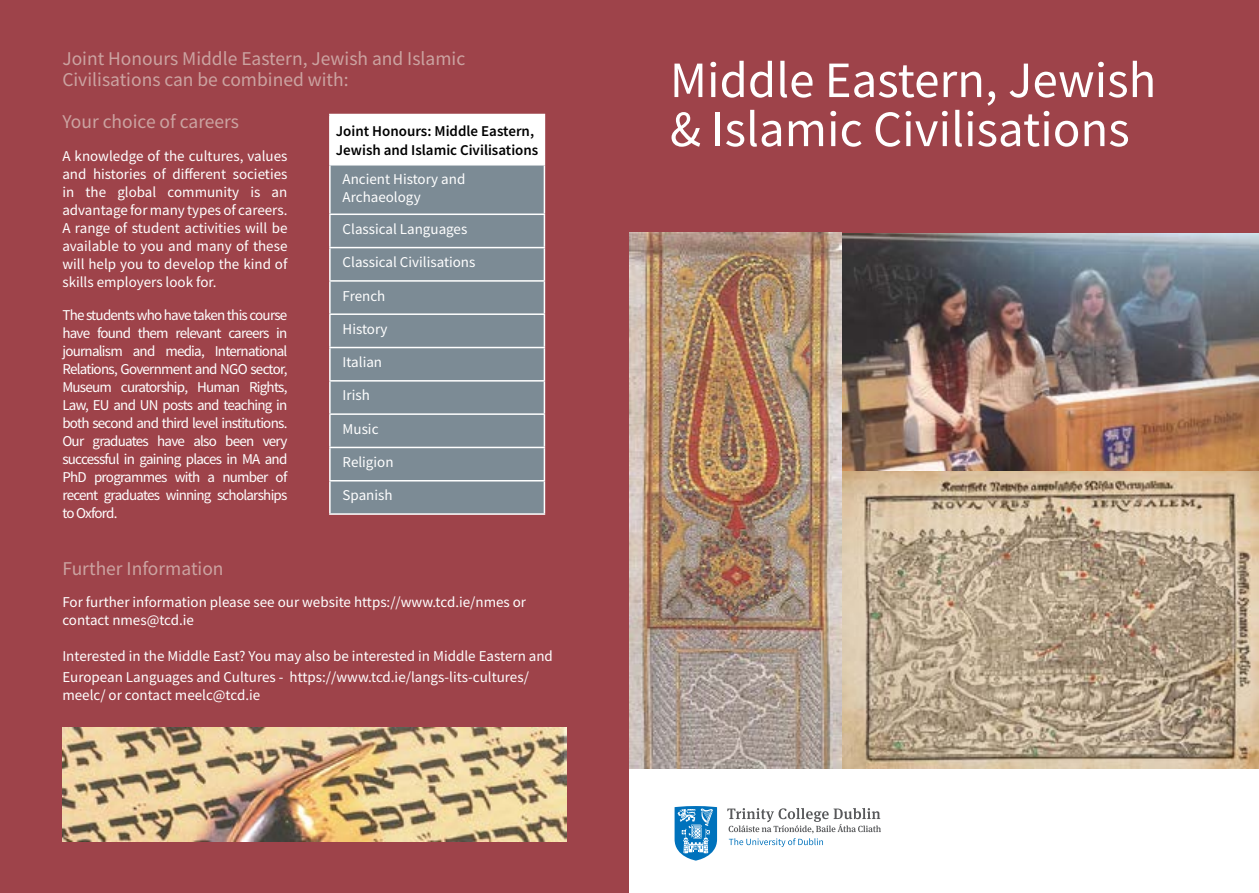
<style>
.page{position:relative;width:1259px;height:893px;background:#fff}
.page>*{position:absolute;margin:0;border:0;box-sizing:border-box;transform-origin:0 0}
.t1{font:51px/49.1px "Source Sans Pro";color:#fff}
.t2{font:19.5px/21px "Source Sans Pro";color:#cba3a1}
.t3{font:15px/18px "Source Sans Pro";color:#fff}
.t4{font:600 15px/19.5px "Source Sans Pro";color:#000}
.t5{font:13.5px "Minion Pro";letter-spacing:.005em;color:#fff}
</style>
<div class="page">
<div style="left:0;top:0;width:630px;height:893px;background:#9e434a"></div>
<div style="left:629px;top:769px;width:630px;height:124px;background:#fff"></div>
<div style="left:330px;top:114px;width:214px;height:51px;background:#fff"></div>
<div style="left:331px;top:166px;width:213px;height:347px;background:#7c8b95"></div>
<hr style="left:329px;top:114px;width:216px;height:1px;background:#fff">
<hr style="left:329px;top:115px;width:2px;height:49px;background:#fff">
<hr style="left:544px;top:115px;width:1px;height:49px;background:#fff">
<hr style="left:329px;top:164px;width:216px;height:2px;background:#fff">
<hr style="left:329px;top:166px;width:2px;height:48px;background:#fff">
<hr style="left:544px;top:166px;width:1px;height:48px;background:#fff">
<hr style="left:329px;top:214px;width:216px;height:1px;background:#fff">
<hr style="left:329px;top:215px;width:2px;height:32px;background:#fff">
<hr style="left:544px;top:215px;width:1px;height:32px;background:#fff">
<hr style="left:329px;top:247px;width:216px;height:1px;background:#fff">
<hr style="left:329px;top:248px;width:2px;height:32px;background:#fff">
<hr style="left:544px;top:248px;width:1px;height:32px;background:#fff">
<hr style="left:329px;top:280px;width:216px;height:2px;background:#fff">
<hr style="left:329px;top:282px;width:2px;height:31px;background:#fff">
<hr style="left:544px;top:282px;width:1px;height:31px;background:#fff">
<hr style="left:329px;top:313px;width:216px;height:2px;background:#fff">
<hr style="left:329px;top:315px;width:2px;height:32px;background:#fff">
<hr style="left:544px;top:315px;width:1px;height:32px;background:#fff">
<hr style="left:329px;top:347px;width:216px;height:1px;background:#fff">
<hr style="left:329px;top:348px;width:2px;height:32px;background:#fff">
<hr style="left:544px;top:348px;width:1px;height:32px;background:#fff">
<hr style="left:329px;top:380px;width:216px;height:2px;background:#fff">
<hr style="left:329px;top:382px;width:2px;height:31px;background:#fff">
<hr style="left:544px;top:382px;width:1px;height:31px;background:#fff">
<hr style="left:329px;top:413px;width:216px;height:2px;background:#fff">
<hr style="left:329px;top:415px;width:2px;height:32px;background:#fff">
<hr style="left:544px;top:415px;width:1px;height:32px;background:#fff">
<hr style="left:329px;top:447px;width:216px;height:1px;background:#fff">
<hr style="left:329px;top:448px;width:2px;height:32px;background:#fff">
<hr style="left:544px;top:448px;width:1px;height:32px;background:#fff">
<hr style="left:329px;top:480px;width:216px;height:1px;background:#fff">
<hr style="left:329px;top:481px;width:2px;height:32px;background:#fff">
<hr style="left:544px;top:481px;width:1px;height:32px;background:#fff">
<hr style="left:329px;top:513px;width:216px;height:2px;background:#fff">
<img style="left:629px;top:232px;width:630px;height:537px">
<div style="left:629px;top:0;width:630px;height:232px;background:#9e434a"></div>
<svg style="left:727px;top:808px;width:154px;height:39px"></svg>
<svg style="left:674px;top:806px;width:43px;height:55px;background:#55a0d2"></svg>
<img style="left:62px;top:727px;width:505px;height:115px">
<h2 class="t2" style="left:62px;top:48px;width:404px">Joint Honours Middle Eastern, Jewish and Islamic<br>Civilisations can be combined with:</h2>
<p class="t4" style="left:336px;top:121px;width:204px">Joint Honours: Middle Eastern,<br>Jewish and Islamic Civilisations</p>
<p class="t3" style="left:343px;top:169px;width:124px">Ancient History and<br>Archaeology</p>
<p class="t3" style="left:343px;top:220px;width:126px">Classical Languages</p>
<p class="t3" style="left:343px;top:253px;width:134px">Classical Civilisations</p>
<p class="t3" style="left:343px;top:286px;width:44px">French</p>
<p class="t3" style="left:343px;top:320px;width:47px">History</p>
<p class="t3" style="left:343px;top:353px;width:41px">Italian</p>
<p class="t3" style="left:343px;top:386px;width:29px">Irish</p>
<p class="t3" style="left:343px;top:420px;width:37px">Music</p>
<p class="t3" style="left:343px;top:453px;width:52px">Religion</p>
<p class="t3" style="left:343px;top:486px;width:52px">Spanish</p>
<h2 class="t2" style="left:62px;top:111px;width:178px">Your choice of careers</h2>
<p class="t3" style="left:62px;top:147px;width:227px;text-align:justify">A knowledge of the cultures, values and histories of different societies in the global community is an advantage for many types of careers.<br>A range of student activities will be available to you and many of these will help you to develop the kind of skills employers look for.</p>
<p class="t3" style="left:62px;top:306px;width:227px;text-align:justify">The students who have taken this course have found them relevant careers in journalism and media, International Relations, Government and NGO sector, Museum curatorship, Human Rights, Law, EU and UN posts and teaching in both second and third level institutions.<br>Our graduates have also been very successful in gaining places in MA and PhD programmes with a number of recent graduates winning scholarships to Oxford.</p>
<h2 class="t2" style="left:62px;top:557px;width:163px">Further Information</h2>
<p class="t3" style="left:62px;top:593px;width:465px">For further information please see our website https://www.tcd.ie/nmes or contact nmes@tcd.ie</p>
<p class="t3" style="left:62px;top:646px;width:492px;line-height:21px">Interested in the Middle East? You may also be interested in Middle Eastern and<br>European Languages and Cultures - https://www.tcd.ie/langs-lits-cultures/</p>
<p class="t3" style="left:62px;top:686px;width:199px">meelc/ or contact meelc@tcd.ie</p>
<h1 class="t1" style="left:670px;top:55px;width:488px">Middle Eastern, Jewish &amp; Islamic Civilisations</h1>
<p class="t5" style="left:721px;top:59px;width:134px">Literatures and Cultural</p>
</div>
